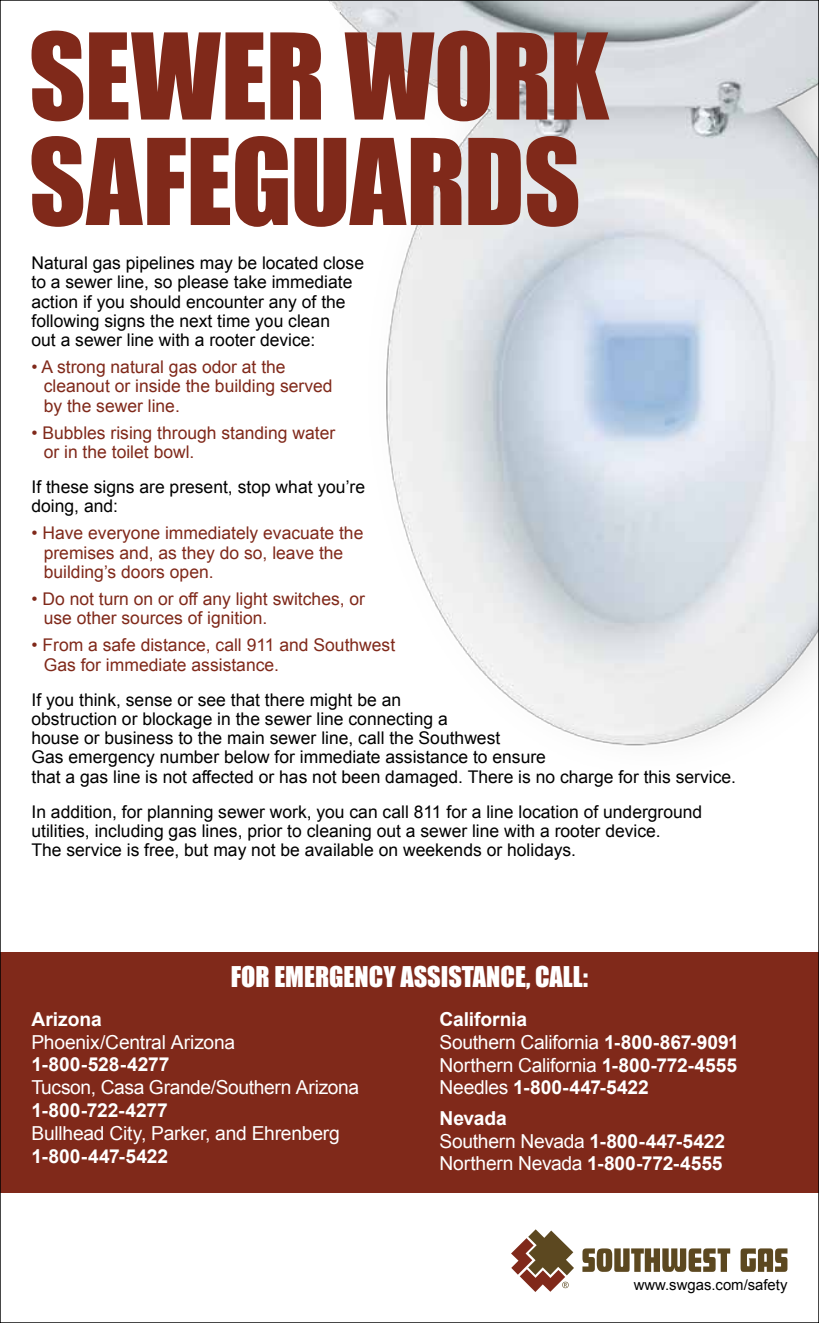
<style>
.page{position:relative;width:819px;height:1323px;background:#fff}
.page>*{position:absolute;margin:0;border:0;box-sizing:border-box;transform-origin:0 0}
.t1{font:26.25px "Impact";color:#fff}
.t2{font:700 19.25px/22.8px "Arial";letter-spacing:-.005em;color:#fff}
.t3{font:19.25px "Arial";letter-spacing:-.015em;color:#fff}
.t4{font:17.5px/19.2px "Arial";color:#000}
.t5{font:17.5px/19.2px "Arial";color:#80291a}
.t6{font:14.88px "Arial";color:#000}
.s1{font-weight:400}
</style>
<div class="page">
<div style="left:0;top:952px;width:819px;height:241px;background:#80291a"></div>
<svg style="left:582px;top:1248px;width:206px;height:24px"></svg>
<svg style="left:511px;top:1229px;width:63px;height:63px"></svg>
<img style="left:330px;top:2px;width:487px;height:744px">
<svg style="left:31px;top:136px;width:547px;height:91px;fill:#80291a"></svg>
<svg style="left:31px;top:31px;width:578px;height:90px;fill:#80291a"></svg>
<p class="t4" style="left:32px;top:253px;width:334px">Natural gas pipelines may be located close to a sewer line, so please take immediate action if you should encounter any of the following signs the next time you clean<br>out a sewer line with a rooter device:</p>
<p class="t5" style="left:44px;top:358px;width:290px;text-indent:-12px">• A strong natural gas odor at the cleanout or inside the building served by the sewer line.</p>
<p class="t5" style="left:44px;top:423px;width:293px;text-indent:-12px">• Bubbles rising through standing water or in the toilet bowl.</p>
<p class="t4" style="left:32px;top:477px;width:335px">If these signs are present, stop what you’re doing, and:</p>
<p class="t5" style="left:44px;top:524px;width:321px;text-indent:-12px">• Have everyone immediately evacuate the premises and, as they do so, leave the building’s doors open.</p>
<p class="t5" style="left:44px;top:589px;width:323px;text-indent:-12px">• Do not turn on or off any light switches, or use other sources of ignition.</p>
<p class="t5" style="left:44px;top:636px;width:353px;text-indent:-12px">• From a safe distance, call 911 and Southwest<br>Gas for immediate assistance.</p>
<p class="t4" style="left:32px;top:690px;width:706px">If you think, sense or see that there might be an<br>obstruction or blockage in the sewer line connecting a<br>house or business to the main sewer line, call the Southwest<br>Gas emergency number below for immediate assistance to ensure<br>that a gas line is not affected or has not been damaged. There is no charge for this service.</p>
<p class="t4" style="left:32px;top:802px;width:672px">In addition, for planning sewer work, you can call 811 for a line location of underground utilities, including gas lines, prior to cleaning out a sewer line with a rooter device.<br>The service is free, but may not be available on weekends or holidays.</p>
<h1 class="t1" style="left:231px;top:956px;width:359px">FOR EMERGENCY ASSISTANCE, CALL:</h1>
<p class="t2" style="left:32px;top:1009px;width:72px">Arizona</p>
<p class="t3" style="left:32px;top:1029px;width:205px">Phoenix/Central Arizona</p>
<p class="t2" style="left:32px;top:1054px;width:139px">1-800-528-4277</p>
<p class="t3" style="left:32px;top:1075px;width:329px">Tucson, Casa Grande/Southern Arizona</p>
<p class="t2" style="left:32px;top:1100px;width:138px">1-800-722-4277</p>
<p class="t3" style="left:32px;top:1120px;width:310px">Bullhead City, Parker, and Ehrenberg</p>
<p class="t2" style="left:32px;top:1145px;width:138px">1-800-447-5422</p>
<p class="t2" style="left:440px;top:1009px;width:301px">California<br><span class="s1">Southern California</span> 1-800-867-9091<br><span class="s1">Northern California</span> 1-800-772-4555<br><span class="s1">Needles</span> 1-800-447-5422</p>
<p class="t2" style="left:440px;top:1107px;width:287px">Nevada<br><span class="s1">Southern Nevada</span> 1-800-447-5422<br><span class="s1">Northern Nevada</span> 1-800-772-4555</p>
<p class="t6" style="left:634px;top:1275px;width:155px">www.swgas.com/safety</p>
</div>
